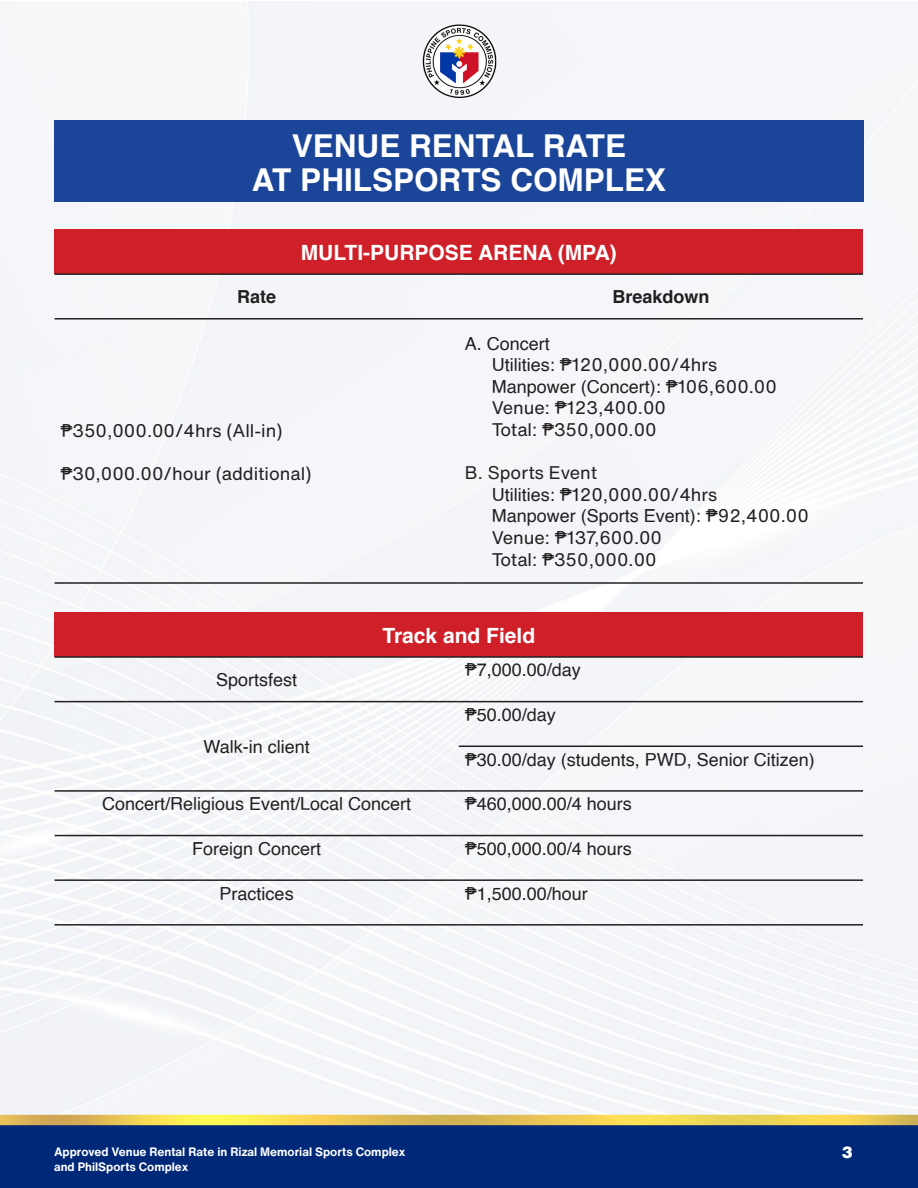
<style>
.page{position:relative;width:918px;height:1188px;background:#fff}
.page>*{position:absolute;margin:0;border:0;box-sizing:border-box;transform-origin:0 0}
.t1{font:700 31.5px "Helvetica";color:#fff}
.t2{font:700 21px "Helvetica";color:#fff}
.t3{font:18px "Helvetica";color:#231f20}
.t4{font:18px "Helvetica Now Text";color:#231f20}
.t5{font:700 18px "Helvetica";color:#231f20}
.t6{font:900 16.5px "Helvetica";color:#fff}
.t7{font:700 12px/14.4px "Helvetica Now Text";color:#fff}
.s1{font-family:"Helvetica"}
.s2{font-family:"Helvetica Now Text"}
</style>
<div class="page">
<img style="left:0;top:1px;width:918px;height:1187px">
<div style="left:54px;top:121px;width:810px;height:81px;background:#1b4599"></div>
<div style="left:55px;top:230px;width:808px;height:44px;background:#cf2029"></div>
<hr style="left:55px;top:273px;width:404px;height:2px;background:#231f20">
<hr style="left:459px;top:273px;width:404px;height:2px;background:#231f20">
<hr style="left:55px;top:318px;width:404px;height:2px;background:#231f20">
<hr style="left:459px;top:318px;width:404px;height:2px;background:#231f20">
<hr style="left:55px;top:582px;width:404px;height:2px;background:#231f20">
<hr style="left:459px;top:582px;width:404px;height:2px;background:#231f20">
<div style="left:55px;top:612px;width:808px;height:45px;background:#cf2029"></div>
<hr style="left:55px;top:656px;width:404px;height:2px;background:#231f20">
<hr style="left:459px;top:656px;width:404px;height:2px;background:#231f20">
<hr style="left:55px;top:701px;width:404px;height:1px;background:#231f20">
<hr style="left:459px;top:701px;width:404px;height:1px;background:#231f20">
<hr style="left:459px;top:746px;width:404px;height:1px;background:#231f20">
<hr style="left:55px;top:790px;width:404px;height:2px;background:#231f20">
<hr style="left:459px;top:790px;width:404px;height:2px;background:#231f20">
<hr style="left:55px;top:835px;width:404px;height:1px;background:#231f20">
<hr style="left:459px;top:835px;width:404px;height:1px;background:#231f20">
<hr style="left:55px;top:879px;width:404px;height:2px;background:#231f20">
<hr style="left:459px;top:879px;width:404px;height:2px;background:#231f20">
<hr style="left:55px;top:924px;width:404px;height:2px;background:#231f20">
<hr style="left:459px;top:924px;width:404px;height:2px;background:#231f20">
<p class="t1" style="left:292px;top:120px;width:336px">VENUE RENTAL RATE</p>
<p class="t1" style="left:252px;top:155px;width:416px">AT PHILSPORTS COMPLEX</p>
<p class="t2" style="left:301px;top:235px;width:318px">MULTI-PURPOSE ARENA (MPA)</p>
<p class="t5" style="left:237px;top:282px;width:41px">Rate</p>
<p class="t5" style="left:612px;top:282px;width:99px">Breakdown</p>
<p class="t4" style="left:61px;top:417px;width:224px"><span class="s1">₱</span>350,000.00/4hrs (All-in)</p>
<p class="t4" style="left:61px;top:460px;width:252px"><span class="s1">₱</span>30,000.00/hour (additional)</p>
<p class="t3" style="left:216px;top:666px;width:83px">Sportsfest</p>
<p class="t3" style="left:203px;top:733px;width:108px">Walk-in client</p>
<p class="t3" style="left:465px;top:329px;width:87px">A. Concert</p>
<p class="t4" style="left:492px;top:351px;width:227px"><span class="s1">Utilities: ₱</span>120,000.00/4hrs</p>
<p class="t3" style="left:492px;top:373px;width:287px">Manpower (Concert): ₱<span class="s2">106,600.00</span></p>
<p class="t4" style="left:492px;top:394px;width:176px">Venue: <span class="s1">₱</span>123,400.00</p>
<p class="t4" style="left:492px;top:416px;width:166px">Total: <span class="s1">₱</span>350,000.00</p>
<p class="t4" style="left:465px;top:459px;width:134px">B. Sports Event</p>
<p class="t4" style="left:492px;top:481px;width:227px"><span class="s1">Utilities: ₱</span>120,000.00/4hrs</p>
<p class="t3" style="left:492px;top:502px;width:319px">Manpower (Sports Event): ₱<span class="s2">92,400.00</span></p>
<p class="t4" style="left:492px;top:524px;width:172px">Venue: <span class="s1">₱</span>137,600.00</p>
<p class="t4" style="left:492px;top:546px;width:166px">Total: <span class="s1">₱</span>350,000.00</p>
<p class="t2" style="left:382px;top:618px;width:154px">Track and Field</p>
<p class="t3" style="left:465px;top:656px;width:118px">₱7,000.00/day</p>
<p class="t3" style="left:465px;top:701px;width:93px">₱50.00/day</p>
<p class="t3" style="left:465px;top:746px;width:352px">₱30.00/day (students, PWD, Senior Citizen)</p>
<p class="t3" style="left:102px;top:790px;width:311px">Concert/Religious Event/Local Concert</p>
<p class="t3" style="left:465px;top:790px;width:169px">₱460,000.00/4 hours</p>
<p class="t3" style="left:192px;top:835px;width:131px">Foreign Concert</p>
<p class="t3" style="left:465px;top:835px;width:169px">₱500,000.00/4 hours</p>
<p class="t3" style="left:220px;top:879px;width:76px">Practices</p>
<p class="t3" style="left:465px;top:879px;width:125px">₱1,500.00/hour</p>
<p class="t7" style="left:54px;top:1144px;width:353px">Approved Venue Rental Rate in Rizal Memorial Sports Complex and PhilSports Complex</p>
<p class="t6" style="left:842px;top:1142px;width:13px">3</p>
</div>
